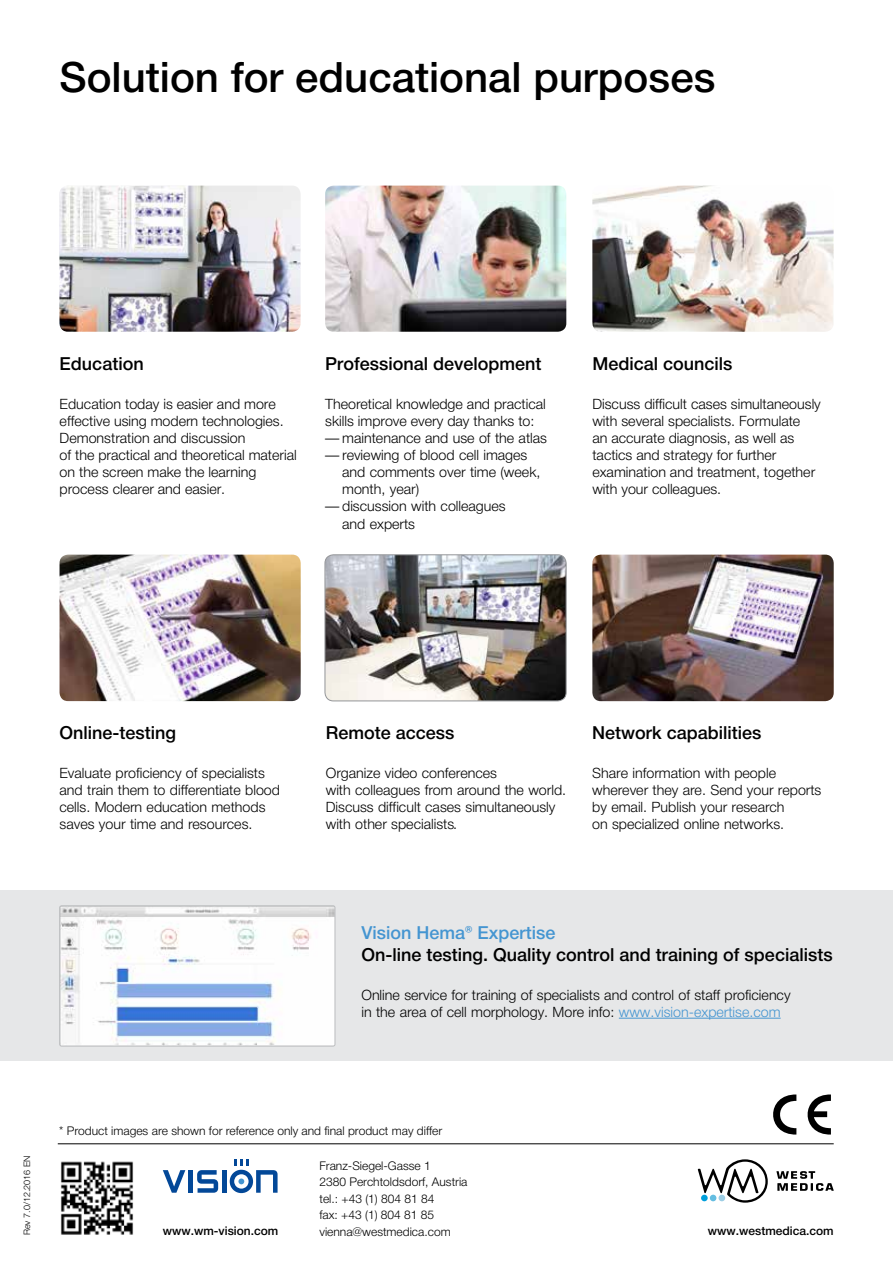
<style>
.page{position:relative;width:893px;height:1263px;background:#fff}
.page>*{position:absolute;margin:0;border:0;box-sizing:border-box;transform-origin:0 0}
.t1{font:500 42px "Helvetica Neue LTCYR";color:#000}
.t2{font:500 18px "Helvetica Neue LTCYR";color:#000}
.t3{font:500 18px "Helvetica Neue LTCYR";color:#4495d1}
.t4{font:300 14.25px/17.1px "Helvetica Neue LTCYR";color:#000}
.t5{font:300 12px/16.5px "Helvetica Neue LTCYR";color:#000}
.t6{font:500 12px "Helvetica Neue LTCYR";color:#000}
.t7{font:300 9px "Helvetica Neue LTCYR";color:#000}
.s1{color:#4495d1}
</style>
<div class="page">
<hr style="left:58px;top:1143px;width:776px;height:1px;background:#000">
<div style="left:0;top:891px;width:893px;height:170px;background:#e6e7e8"></div>
<hr style="left:619px;top:1018px;width:162px;height:1px;background:#4495d1">
<img style="left:325px;top:555px;width:241px;height:146px">
<div style="left:325px;top:555px;width:241px;height:146px;border:1px solid #939598;border-radius:9px"></div>
<img style="left:325px;top:186px;width:241px;height:146px">
<img style="left:59px;top:186px;width:242px;height:146px">
<img style="left:592px;top:186px;width:241px;height:146px">
<img style="left:60px;top:555px;width:241px;height:146px">
<img style="left:592px;top:555px;width:242px;height:146px">
<img style="left:60px;top:1161px;width:74px;height:74px">
<img style="left:60px;top:906px;width:275px;height:140px">
<div style="left:60px;top:906px;width:275px;height:140px;border:1px solid #bcbec0;border-radius:2px"></div>
<div style="left:222px;top:1170px;width:5px;height:23px;background:#034898"></div>
<svg style="left:197px;top:1170px;width:21px;height:23px"></svg>
<hr style="left:189px;top:1170px;width:4px;height:23px;background:#034898">
<svg style="left:163px;top:1170px;width:22px;height:23px"></svg>
<svg style="left:230px;top:1159px;width:48px;height:34px"></svg>
<svg style="left:698px;top:1159px;width:70px;height:44px"></svg>
<div style="left:701px;top:1195px;width:7px;height:6px;background:#009fdb;border-radius:50%"></div>
<svg style="left:776px;top:1171px;width:58px;height:20px"></svg>
<svg style="left:773px;top:1094px;width:58px;height:41px"></svg>
<h1 class="t1" style="left:60px;top:54px;width:657px">Solution for educational purposes</h1>
<p class="t2" style="left:60px;top:354px;width:86px">Education</p>
<p class="t4" style="left:60px;top:395px;width:239px">Education today is easier and more effective using modern technologies.<br>Demonstration and discussion<br>of the practical and theoretical material on the screen make the learning process clearer and easier.</p>
<p class="t2" style="left:325px;top:354px;width:218px">Professional development</p>
<p class="t4" style="left:325px;top:395px;width:222px">Theoretical knowledge and practical skills improve every day thanks to:</p>
<p class="t4" style="left:325px;top:429px;width:223px">— maintenance and use of the atlas</p>
<p class="t4" style="left:342px;top:446px;width:200px;text-indent:-17px">— reviewing of blood cell images and comments over time (week, month, year)</p>
<p class="t4" style="left:342px;top:498px;width:165px;text-indent:-17px">— discussion with colleagues and experts</p>
<p class="t2" style="left:592px;top:354px;width:142px">Medical councils</p>
<p class="t4" style="left:592px;top:395px;width:230px">Discuss difficult cases simultaneously with several specialists. Formulate<br>an accurate diagnosis, as well as tactics and strategy for further examination and treatment, together with your colleagues.</p>
<p class="t2" style="left:60px;top:723px;width:118px">Online-testing</p>
<p class="t4" style="left:60px;top:764px;width:222px">Evaluate proficiency of specialists and train them to differentiate blood cells. Modern education methods saves your time and resources.</p>
<p class="t2" style="left:326px;top:723px;width:130px">Remote access</p>
<p class="t4" style="left:326px;top:764px;width:242px">Organize video conferences<br>with colleagues from around the world.<br>Discuss difficult cases simultaneously with other specialists.</p>
<p class="t2" style="left:592px;top:723px;width:171px">Network capabilities</p>
<p class="t4" style="left:592px;top:764px;width:231px">Share information with people wherever they are. Send your reports by email. Publish your research<br>on specialized online networks.</p>
<p class="t3" style="left:361px;top:923px;width:195px">Vision Hema® Expertise</p>
<p class="t2" style="left:361px;top:944px;width:473px">On-line testing. Quality control and training of specialists</p>
<p class="t4" style="left:361px;top:986px;width:431px">Online service for training of specialists and control of staff proficiency in the area of cell morphology. More info: <span class="s1">www.vision-expertise.com</span></p>
<p class="t7" style="left:22px;top:1235px;width:82px;rotate:-90deg">Rev 7.0/12.2016 EN</p>
<p class="t5" style="left:59px;top:1122px;width:385px">* Product images are shown for reference only and final product may differ</p>
<p class="t5" style="left:319px;top:1157px;width:150px">Franz-Siegel-Gasse 1<br>2380 Perchtoldsdorf, Austria tel.: +43 (1) 804 81 84<br>fax: +43 (1) 804 81 85 vienna@westmedica.com</p>
<p class="t6" style="left:163px;top:1224px;width:117px">www.wm-vision.com</p>
<p class="t6" style="left:708px;top:1224px;width:127px">www.westmedica.com</p>
</div>
